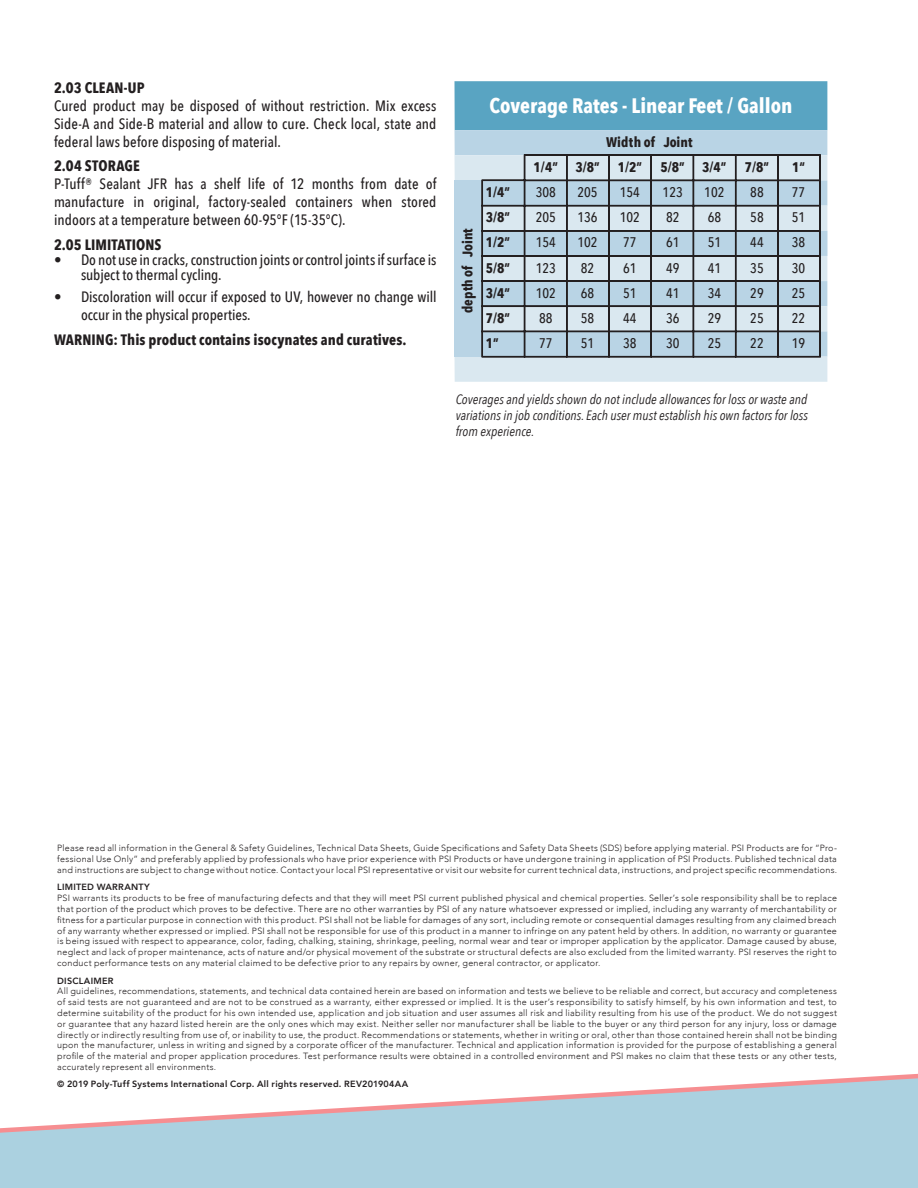
<style>
.page{position:relative;width:918px;height:1188px;background:#fff}
.page>*{position:absolute;margin:0;border:0;box-sizing:border-box;transform-origin:0 0}
.t1{font:700 20.85px "Avenir Next Condensed";color:#fff}
.Body{font:500 15px/18px "Avenir Next Condensed";color:#231f20;text-align:justify}
.List{font:700 15px "Avenir Next Condensed";letter-spacing:.005em;color:#231f20}
.Header_1{font:700 15px "Avenir Next Condensed";letter-spacing:.005em;color:#231f20}
.t2{font:500 13.95px "Avenir Next Condensed";color:#231f20}
.t3{font:700 13.95px "Avenir Next Condensed";color:#231f20}
.t4{font:italic 13.5px/16.2px "Avenir Next Condensed";color:#231f20;text-align:justify}
.t5{font:300 9px/10.8px "Avenir";letter-spacing:.03em;color:#231f20;text-align:justify}
.t6{font:800 9px "Avenir";letter-spacing:.03em;color:#231f20}
</style>
<div class="page">
<div style="left:0;top:1136px;width:918px;height:52px;background:#abd1e0"></div>
<svg style="left:0;top:1073px;width:918px;height:63px"></svg>
<div style="left:455px;top:81px;width:372px;height:49px;background:#59a4c2"></div>
<div style="left:455px;top:130px;width:372px;height:25px;background:#b9d4e5"></div>
<div style="left:455px;top:155px;width:372px;height:25px;background:#dae8f0"></div>
<div style="left:455px;top:357px;width:372px;height:25px;background:#dae8f0"></div>
<div style="left:455px;top:180px;width:27px;height:177px;background:#b9d4e5"></div>
<svg style="left:481px;top:154px;width:340px;height:204px;background:#a2b0ba"></svg>
<p class="Header_1" style="left:54px;top:78px;width:92px">2.03 CLEAN-UP</p>
<p class="Body" style="left:54px;top:96px;width:384px">Cured product may be disposed of without restriction. Mix excess Side-A and Side-B material and allow to cure. Check local, state and federal laws before disposing of material.</p>
<p class="Header_1" style="left:54px;top:157px;width:87px">2.04 STORAGE</p>
<p class="Body" style="left:54px;top:175px;width:384px">P-Tuff® Sealant JFR has a shelf life of 12 months from date of manufacture in original, factory-sealed containers when stored indoors at a temperature between 60-95°F (15-35°C).</p>
<p class="Header_1" style="left:54px;top:236px;width:109px">2.05 LIMITATIONS</p>
<p class="Body" style="left:81px;top:252px;width:357px;line-height:15px;text-indent:-27px">• Do not use in cracks,construction joints orcontrol jointsifsurface is subject to thermal cycling.</p>
<p class="Body" style="left:81px;top:287px;width:357px;text-indent:-27px">• Discoloration will occur if exposed to UV, however no change will occur in the physical properties.</p>
<p class="List" style="left:54px;top:330px;width:354px">WARNING: This product contains isocynates and curatives.</p>
<h3 class="t3" style="left:459px;top:313px;width:86px;rotate:-90deg">depth of Joint</h3>
<h1 class="t1" style="left:490px;top:93px;width:304px">Coverage Rates - Linear Feet / Gallon</h1>
<h3 class="t3" style="left:606px;top:134px;width:88px">Width of Joint</h3>
<h3 class="t3" style="left:534px;top:159px;width:26px">1/4”</h3>
<h3 class="t3" style="left:575px;top:159px;width:26px">3/8”</h3>
<h3 class="t3" style="left:618px;top:159px;width:26px">1/2”</h3>
<h3 class="t3" style="left:661px;top:159px;width:67px">5/8” 3/4”</h3>
<h3 class="t3" style="left:745px;top:159px;width:26px">7/8”</h3>
<h3 class="t3" style="left:792px;top:159px;width:14px">1“</h3>
<h3 class="t3" style="left:486px;top:184px;width:26px">1/4”</h3>
<h3 class="t2" style="left:536px;top:184px;width:22px">308</h3>
<h3 class="t2" style="left:577px;top:184px;width:22px">205</h3>
<h3 class="t2" style="left:620px;top:184px;width:22px">154</h3>
<h3 class="t2" style="left:663px;top:184px;width:22px">123</h3>
<h3 class="t2" style="left:704px;top:184px;width:22px">102</h3>
<h3 class="t2" style="left:750px;top:184px;width:15px">88</h3>
<h3 class="t2" style="left:792px;top:184px;width:15px">77</h3>
<h3 class="t3" style="left:486px;top:209px;width:26px">3/8”</h3>
<h3 class="t2" style="left:536px;top:209px;width:22px">205</h3>
<h3 class="t2" style="left:577px;top:209px;width:22px">136</h3>
<h3 class="t2" style="left:620px;top:209px;width:22px">102</h3>
<h3 class="t2" style="left:666px;top:209px;width:15px">82</h3>
<h3 class="t2" style="left:708px;top:209px;width:15px">68</h3>
<h3 class="t2" style="left:750px;top:209px;width:15px">58</h3>
<h3 class="t2" style="left:792px;top:209px;width:15px">51</h3>
<h3 class="t3" style="left:486px;top:234px;width:26px">1/2”</h3>
<h3 class="t2" style="left:536px;top:234px;width:22px">154</h3>
<h3 class="t2" style="left:577px;top:234px;width:22px">102</h3>
<h3 class="t2" style="left:623px;top:234px;width:15px">77</h3>
<h3 class="t2" style="left:666px;top:234px;width:15px">61</h3>
<h3 class="t2" style="left:708px;top:234px;width:15px">51</h3>
<h3 class="t2" style="left:750px;top:234px;width:15px">44</h3>
<h3 class="t2" style="left:792px;top:234px;width:15px">38</h3>
<h3 class="t3" style="left:486px;top:259px;width:26px">5/8”</h3>
<h3 class="t2" style="left:536px;top:259px;width:22px">123</h3>
<h3 class="t2" style="left:581px;top:259px;width:15px">82</h3>
<h3 class="t2" style="left:623px;top:259px;width:15px">61</h3>
<h3 class="t2" style="left:666px;top:259px;width:15px">49</h3>
<h3 class="t2" style="left:708px;top:259px;width:15px">41</h3>
<h3 class="t2" style="left:750px;top:259px;width:15px">35</h3>
<h3 class="t2" style="left:792px;top:259px;width:15px">30</h3>
<h3 class="t3" style="left:486px;top:284px;width:26px">3/4”</h3>
<h3 class="t2" style="left:536px;top:284px;width:22px">102</h3>
<h3 class="t2" style="left:581px;top:284px;width:15px">68</h3>
<h3 class="t2" style="left:623px;top:284px;width:15px">51</h3>
<h3 class="t2" style="left:666px;top:284px;width:15px">41</h3>
<h3 class="t2" style="left:708px;top:284px;width:15px">34</h3>
<h3 class="t2" style="left:750px;top:284px;width:15px">29</h3>
<h3 class="t2" style="left:792px;top:284px;width:15px">25</h3>
<h3 class="t3" style="left:486px;top:309px;width:26px">7/8”</h3>
<h3 class="t2" style="left:539px;top:309px;width:15px">88</h3>
<h3 class="t2" style="left:581px;top:309px;width:15px">58</h3>
<h3 class="t2" style="left:623px;top:309px;width:15px">44</h3>
<h3 class="t2" style="left:666px;top:309px;width:15px">36</h3>
<h3 class="t2" style="left:708px;top:309px;width:15px">29</h3>
<h3 class="t2" style="left:750px;top:309px;width:15px">25</h3>
<h3 class="t2" style="left:792px;top:309px;width:15px">22</h3>
<h3 class="t3" style="left:486px;top:334px;width:14px">1”</h3>
<h3 class="t2" style="left:539px;top:335px;width:15px">77</h3>
<h3 class="t2" style="left:581px;top:335px;width:15px">51</h3>
<h3 class="t2" style="left:623px;top:335px;width:15px">38</h3>
<h3 class="t2" style="left:666px;top:335px;width:15px">30</h3>
<h3 class="t2" style="left:708px;top:335px;width:15px">25</h3>
<h3 class="t2" style="left:750px;top:335px;width:15px">22</h3>
<h3 class="t2" style="left:792px;top:335px;width:15px">19</h3>
<h3 class="t4" style="left:456px;top:391px;width:354px">Coverages and yields shown do not include allowances for loss or waste and variations in job conditions. Each user must establish his own factors for loss from experience.</h3>
<p class="t5" style="left:57px;top:843px;width:781px">Please read all information in the General &amp; Safety Guidelines, Technical Data Sheets, Guide Specifications and Safety Data Sheets (SDS) before applying material. PSI Products are for “Pro&shy;fessional Use Only” and preferably applied by professionals who have prior experience with PSI Products or have undergone training in application of PSI Products. Published technical data and instructions are subject to change without notice. Contact your local PSI representative or visit our website for current technical data, instructions, and project specific recommendations.</p>
<p class="t6" style="left:57px;top:880px;width:94px">LIMITED WARRANTY</p>
<p class="t5" style="left:57px;top:893px;width:781px">PSI warrants its products to be free of manufacturing defects and that they will meet PSI current published physical and chemical properties. Seller’s sole responsibility shall be to replace that portion of the product which proves to be defective. There are no other warranties by PSI of any nature whatsoever expressed or implied, including any warranty of merchantability or fitness for a particular purpose in connection with this product. PSI shall not be liable for damages of any sort, including remote or consequential damages resulting from any claimed breach of any warranty whether expressed or implied. PSI shall not be responsible for use of this product in a manner to infringe on any patent held by others. In addition, no warranty or guarantee is being issued with respect to appearance, color, fading, chalking, staining, shrinkage, peeling, normal wear and tear or improper application by the applicator. Damage caused by abuse, neglect and lack of proper maintenance, acts of nature and/or physical movement of the substrate or structural defects are also excluded from the limited warranty. PSI reserves the right to conduct performance tests on any material claimed to be defective prior to any repairs by owner, general contractor, or applicator.</p>
<p class="t6" style="left:57px;top:973px;width:58px">DISCLAIMER</p>
<p class="t5" style="left:57px;top:986px;width:781px">All guidelines, recommendations, statements, and technical data contained herein are based on information and tests we believe to be reliable and correct, but accuracy and completeness of said tests are not guaranteed and are not to be construed as a warranty, either expressed or implied. It is the user’s responsibility to satisfy himself, by his own information and test, to determine suitability of the product for his own intended use, application and job situation and user assumes all risk and liability resulting from his use of the product. We do not suggest or guarantee that any hazard listed herein are the only ones which may exist. Neither seller nor manufacturer shall be liable to the buyer or any third person for any injury, loss or damage directly or indirectly resulting from use of, or inability to use, the product. Recommendations or statements, whether in writing or oral, other than those contained herein shall not be binding upon the manufacturer, unless in writing and signed by a corporate officer of the manufacturer. Technical and application information is provided for the purpose of establishing a general profile of the material and proper application procedures. Test performance results were obtained in a controlled environment and PSI makes no claim that these tests or any other tests, accurately represent all environments.</p>
<p class="t6" style="left:57px;top:1077px;width:353px">© 2019 Poly-Tuff Systems International Corp. All rights reserved. REV201904AA</p>
</div>
